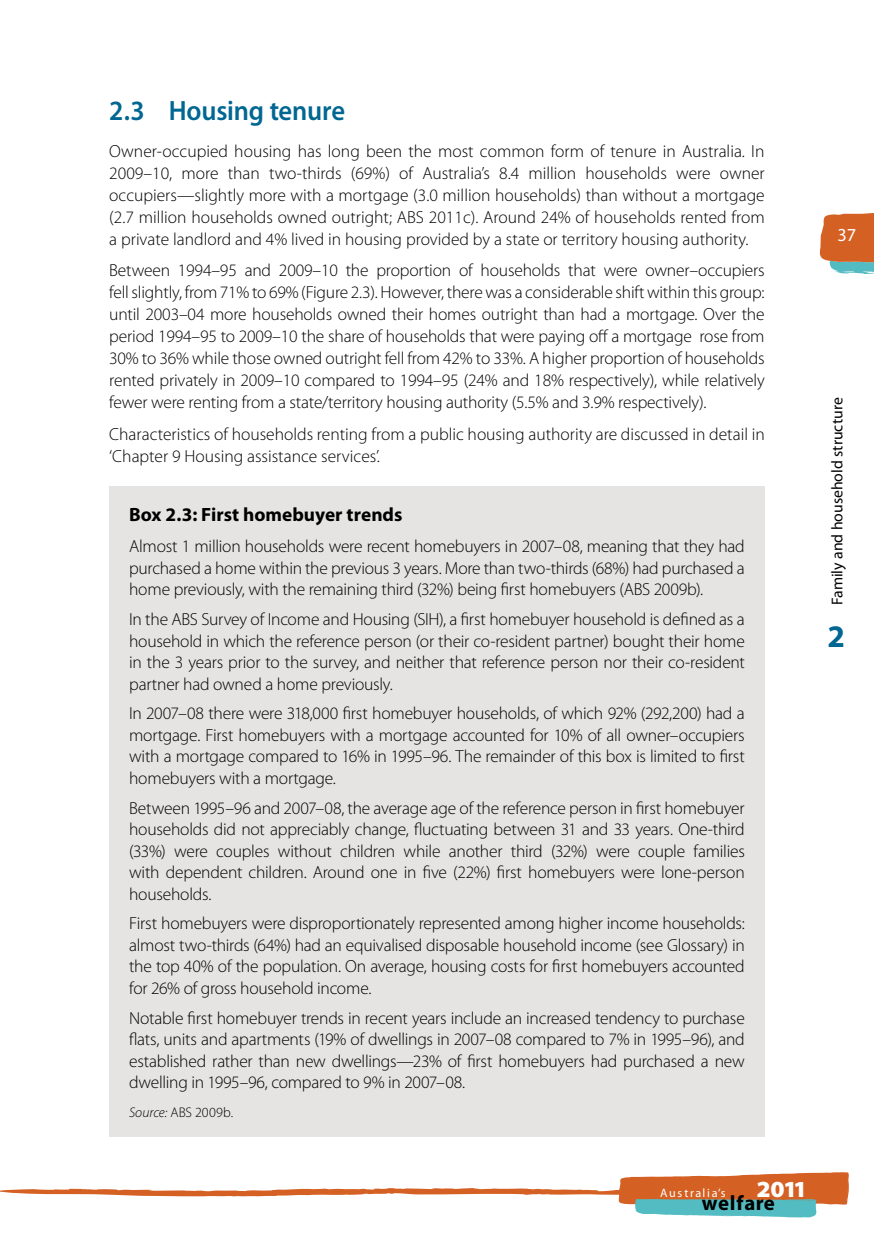
<style>
.page{position:relative;width:874px;height:1241px;background:#fff}
.page>*{position:absolute;margin:0;border:0;box-sizing:border-box;transform-origin:0 0}
.t1{font:700 31.5px "Myriad Pro";color:#006692}
.t2{font:600 28px "Myriad Pro";letter-spacing:-.01em;color:#006692;scale:.95 1}
.t3{font:900 semi-expanded 23.1px "Myriad Pro";color:#fff}
.t4{font:700 20.82px "Myriad Pro";letter-spacing:.025em;color:#000}
.t5{font:700 19.25px "Myriad Pro";color:#000}
.t6{font:18.38px "Myriad Pro";color:#fff}
.t7{font:300 17.5px/21.3px "Myriad Pro";letter-spacing:-.01em;color:#000;text-align:justify}
.t8{font:15.75px "Myriad Pro";color:#000}
.t9{font:300 14px "Myriad Pro";letter-spacing:.005em;color:#000}
.t10{font:12.08px "Myriad Pro";letter-spacing:.14em;color:#fff}
.s1{font-style:italic}
</style>
<div class="page">
<svg style="left:0;top:1172px;width:849px;height:45px"></svg>
<svg style="left:819px;top:213px;width:54px;height:61px;background:#c88054"></svg>
<div style="left:109px;top:486px;width:655px;height:650px;background:#e5e4e3"></div>
<h2 class="t2" style="left:109px;top:93px;width:250px">2.3 Housing tenure</h2>
<p class="t7" style="left:109px;top:140px;width:656px;line-height:21.9px">Owner-occupied housing has long been the most common form of tenure in Australia. In 2009–10, more than two-thirds (69%) of Australia’s 8.4 million households were owner occupiers—slightly more with a mortgage (3.0 million households) than without a mortgage (2.7 million households owned outright; ABS 2011c). Around 24% of households rented from a private landlord and 4% lived in housing provided by a state or territory housing authority.</p>
<p class="t7" style="left:109px;top:259px;width:656px;line-height:21.9px">Between 1994–95 and 2009–10 the proportion of households that were owner–occupiers fell slightly, from 71% to 69% (Figure 2.3). However, there was a considerable shift within this group: until 2003–04 more households owned their homes outright than had a mortgage. Over the period 1994–95 to 2009–10 the share of households that were paying off a mortgage rose from 30% to 36% while those owned outright fell from 42% to 33%. A higher proportion of households rented privately in 2009–10 compared to 1994–95 (24% and 18% respectively), while relatively fewer were renting from a state/territory housing authority (5.5% and 3.9% respectively).</p>
<p class="t7" style="left:109px;top:422px;width:656px;line-height:21.9px">Characteristics of households renting from a public housing authority are discussed in detail in ‘Chapter 9 Housing assistance services’.</p>
<p class="t5" style="left:129px;top:501px;width:275px">Box 2.3: First homebuyer trends</p>
<p class="t7" style="left:129px;top:535px;width:617px">Almost 1 million households were recent homebuyers in 2007–08, meaning that they had purchased a home within the previous 3 years. More than two-thirds (68%) had purchased a home previously, with the remaining third (32%) being first homebuyers (ABS 2009b).</p>
<p class="t7" style="left:129px;top:608px;width:617px">In the ABS Survey of Income and Housing (SIH), a first homebuyer household is defined as a household in which the reference person (or their co-resident partner) bought their home in the 3 years prior to the survey, and neither that reference person nor their co-resident partner had owned a home previously.</p>
<p class="t7" style="left:129px;top:702px;width:617px">In 2007–08 there were 318,000 first homebuyer households, of which 92% (292,200) had a mortgage. First homebuyers with a mortgage accounted for 10% of all owner–occupiers with a mortgage compared to 16% in 1995–96. The remainder of this box is limited to first homebuyers with a mortgage.</p>
<p class="t7" style="left:129px;top:797px;width:617px">Between 1995–96 and 2007–08, the average age of the reference person in first homebuyer households did not appreciably change, fluctuating between 31 and 33 years. One-third (33%) were couples without children while another third (32%) were couple families with dependent children. Around one in five (22%) first homebuyers were lone-person households.</p>
<p class="t7" style="left:129px;top:912px;width:617px">First homebuyers were disproportionately represented among higher income households: almost two-thirds (64%) had an equivalised disposable household income (see Glossary) in the top 40% of the population. On average, housing costs for first homebuyers accounted for 26% of gross household income.</p>
<p class="t7" style="left:129px;top:1006px;width:617px">Notable first homebuyer trends in recent years include an increased tendency to purchase flats, units and apartments (19% of dwellings in 2007–08 compared to 7% in 1995–96), and established rather than new dwellings—23% of first homebuyers had purchased a new dwelling in 1995–96, compared to 9% in 2007–08.</p>
<p class="t9" style="left:129px;top:1103px;width:105px"><span class="s1">Source:</span> ABS 2009b.</p>
<p class="t6" style="left:837px;top:223px;width:20px">37</p>
<p class="t8" style="left:826px;top:605px;width:209px;rotate:-90deg">Family and household structure</p>
<h1 class="t1" style="left:827px;top:615px;width:19px">2</h1>
<h3 class="t3" style="left:756px;top:1173px;width:53px">2011</h3>
<p class="t10" style="left:659px;top:1184px;width:67px">Australia’s</p>
<p class="t4" style="left:701px;top:1189px;width:74px">welfare</p>
</div>
